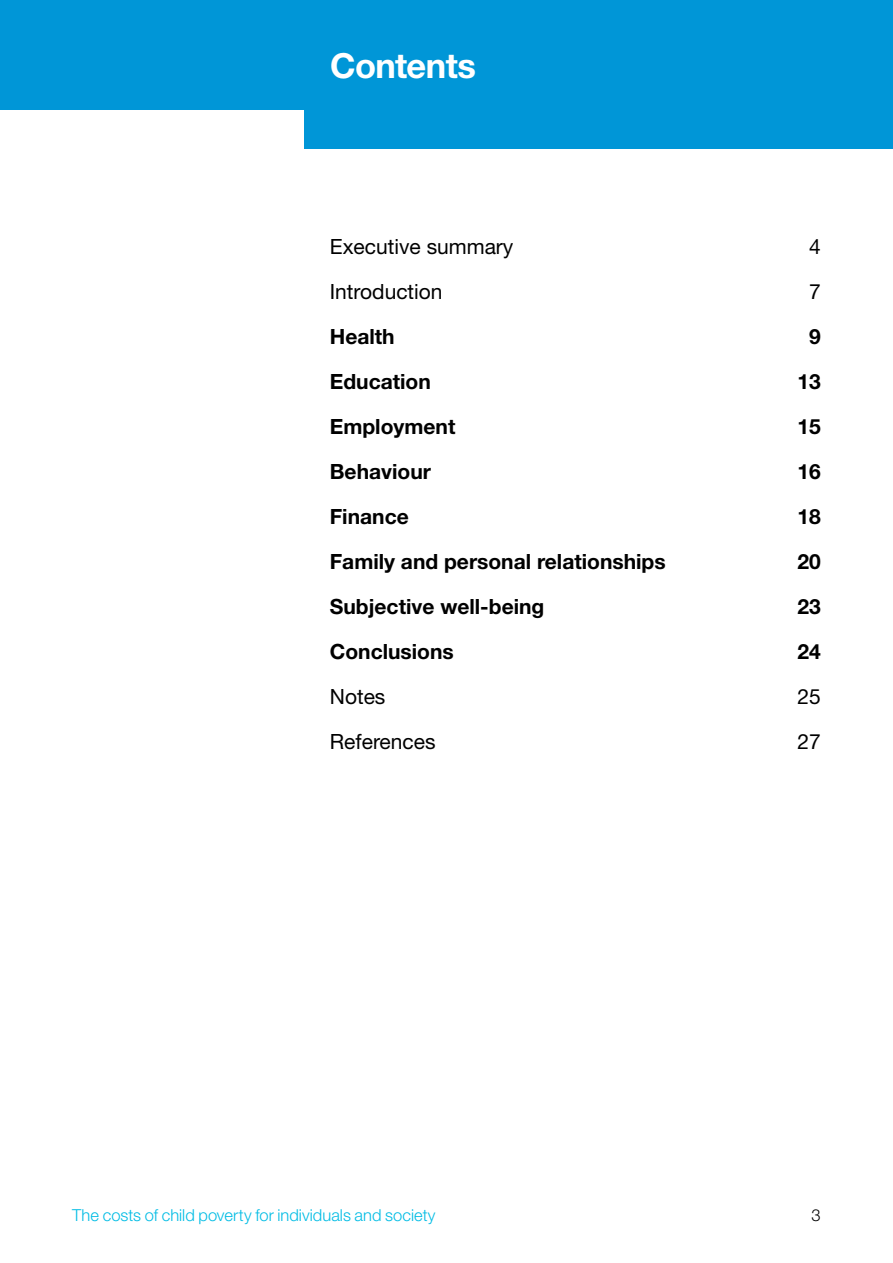
<style>
.page{position:relative;width:893px;height:1263px;background:#fff}
.page>*{position:absolute;margin:0;border:0;box-sizing:border-box;transform-origin:0 0}
.t1{font:700 34.5px "Helvetica Neue";letter-spacing:-.02em;color:#fff}
.t2{font:700 21px "Helvetica Neue";color:#000}
.t3{font:21px "Helvetica Neue";color:#000}
.t4{font:300 16.5px "Helvetica Neue";color:#00bce4}
.t5{font:300 16.5px "Helvetica Neue";color:#000}
</style>
<div class="page">
<div style="left:0;top:0;width:893px;height:110px;background:#0096d7"></div>
<div style="left:305px;top:0;width:588px;height:149px;background:#0096d7"></div>
<h1 class="t1" style="left:330px;top:44px;width:147px">Contents</h1>
<p class="t3" style="left:330px;top:234px;width:185px">Executive summary</p>
<p class="t3" style="left:809px;top:234px;width:13px">4</p>
<p class="t3" style="left:330px;top:279px;width:114px">Introduction</p>
<p class="t3" style="left:809px;top:279px;width:13px">7</p>
<p class="t2" style="left:330px;top:323px;width:66px">Health</p>
<p class="t2" style="left:809px;top:323px;width:13px">9</p>
<p class="t2" style="left:330px;top:368px;width:103px">Education</p>
<p class="t2" style="left:797px;top:368px;width:25px">13</p>
<p class="t2" style="left:330px;top:413px;width:127px">Employment</p>
<p class="t2" style="left:797px;top:413px;width:25px">15</p>
<p class="t2" style="left:330px;top:458px;width:103px">Behaviour</p>
<p class="t2" style="left:797px;top:458px;width:25px">16</p>
<p class="t2" style="left:330px;top:503px;width:80px">Finance</p>
<p class="t2" style="left:797px;top:503px;width:25px">18</p>
<p class="t2" style="left:330px;top:548px;width:337px">Family and personal relationships</p>
<p class="t2" style="left:797px;top:548px;width:25px">20</p>
<p class="t2" style="left:330px;top:593px;width:216px">Subjective well-being</p>
<p class="t2" style="left:797px;top:593px;width:25px">23</p>
<p class="t2" style="left:330px;top:638px;width:126px">Conclusions</p>
<p class="t2" style="left:797px;top:638px;width:25px">24</p>
<p class="t3" style="left:330px;top:684px;width:57px">Notes</p>
<p class="t3" style="left:797px;top:684px;width:25px">25</p>
<p class="t3" style="left:330px;top:729px;width:107px">References</p>
<p class="t3" style="left:797px;top:729px;width:25px">27</p>
<p class="t4" style="left:72px;top:1205px;width:365px">The costs of child poverty for individuals and society</p>
<p class="t5" style="left:811px;top:1205px;width:11px">3</p>
</div>
